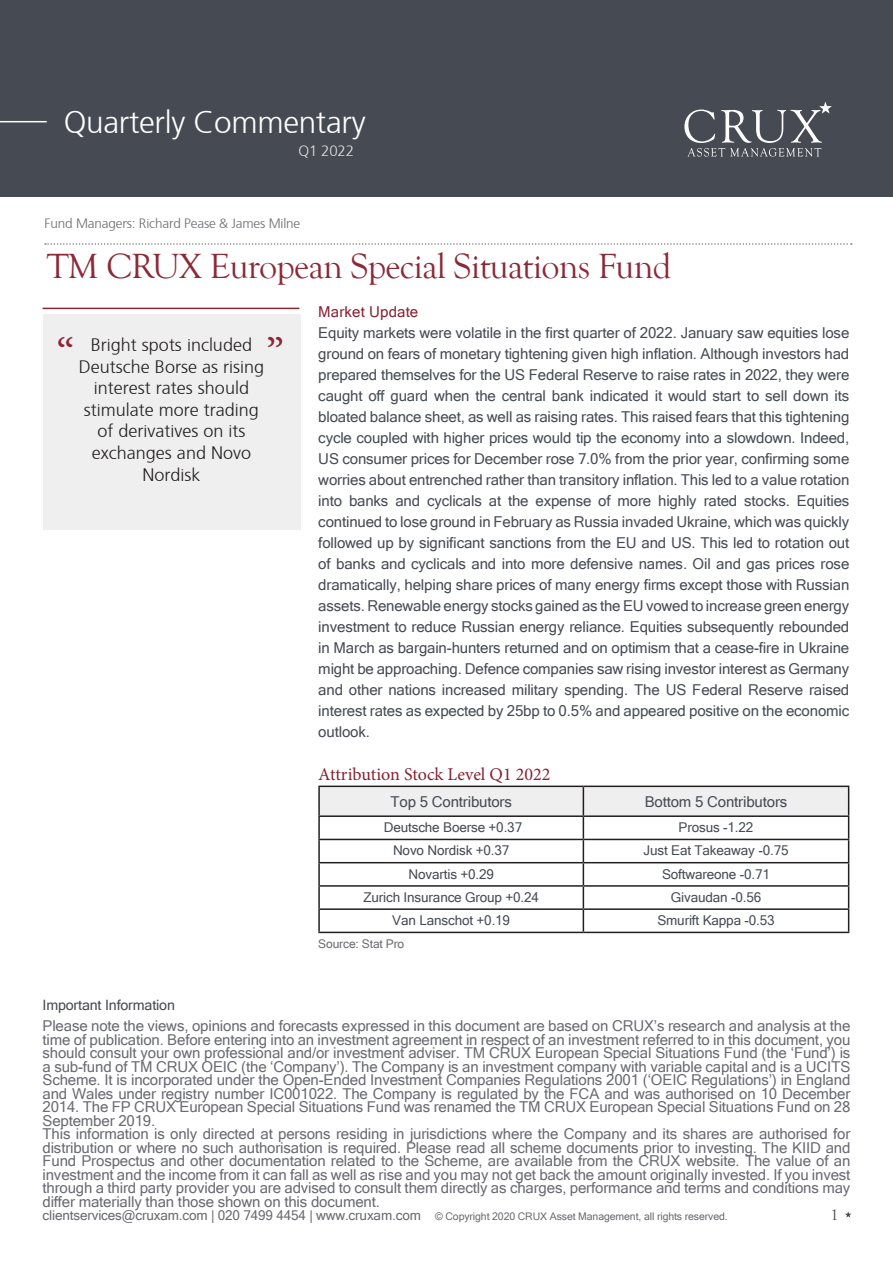
<style>
.page{position:relative;width:893px;height:1263px;background:#fff}
.page>*{position:absolute;margin:0;border:0;box-sizing:border-box;transform-origin:0 0}
.t1{font:45px "Minion Pro";color:#8b2937}
.t2{font:36px "Goudy Old Style T";letter-spacing:-.02em;color:#8b2937}
.t3{font:300 31.5px "Frutiger";letter-spacing:-.01em;color:#fff}
.t4{font:300 18px/21.6px "Frutiger";color:#231f20;text-align:center}
.t5{font:18px "Minion Pro";color:#862232}
.t6{font:16.05px "Goudy Old Style T";color:#464b53}
.t7{font:15px/21px "Microsoft Sans Serif";letter-spacing:-.01em;color:#464b55;text-align:justify}
.t8{font:15px/13.5px "Microsoft Sans Serif";letter-spacing:-.01em;color:#6a6b73}
.t9{font:15px "Microsoft Sans Serif";letter-spacing:.01em;color:#862232}
.t10{font:300 15px "Frutiger";letter-spacing:-.01em;color:#e4e2e3}
.t11{font:14.25px "Microsoft Sans Serif";letter-spacing:-.01em;color:#464b53}
.t12{font:13.5px "Microsoft Sans Serif";letter-spacing:-.01em;color:#464b55}
.t13{font:13.5px "Microsoft Sans Serif";letter-spacing:-.01em;color:#6a6a71}
.t14{font:300 13.5px "Frutiger";letter-spacing:-.01em;color:#6a6a71}
.t15{font:12px "Microsoft Sans Serif";letter-spacing:-.01em;color:#6a6a71}
.t16{font:10.5px "Microsoft Sans Serif";letter-spacing:-.01em;color:#6a6a71}
</style>
<div class="page">
<svg style="left:845px;top:1211px;width:6px;height:7px"></svg>
<div style="left:0;top:0;width:893px;height:197px;background:#464b53"></div>
<hr style="left:0;top:121px;width:47px;height:1px;background:#fff">
<svg style="left:684px;top:102px;width:148px;height:55px"></svg>
<svg style="left:45px;top:243px;width:807px;height:2px"></svg>
<div style="left:43px;top:315px;width:257px;height:215px;background:#efeff0"></div>
<hr style="left:43px;top:308px;width:256px;height:1px;background:#8b2937">
<hr style="left:318px;top:785px;width:265px;height:2px;background:#231f20">
<hr style="left:318px;top:787px;width:2px;height:28px;background:#231f20">
<hr style="left:583px;top:785px;width:266px;height:2px;background:#231f20">
<hr style="left:318px;top:815px;width:265px;height:2px;background:#231f20">
<hr style="left:318px;top:817px;width:2px;height:22px;background:#231f20">
<hr style="left:318px;top:839px;width:265px;height:1px;background:#231f20">
<hr style="left:318px;top:840px;width:2px;height:22px;background:#231f20">
<hr style="left:318px;top:862px;width:265px;height:1px;background:#231f20">
<hr style="left:318px;top:863px;width:2px;height:22px;background:#231f20">
<hr style="left:318px;top:885px;width:265px;height:2px;background:#231f20">
<hr style="left:318px;top:887px;width:2px;height:21px;background:#231f20">
<hr style="left:318px;top:908px;width:265px;height:2px;background:#231f20">
<hr style="left:318px;top:910px;width:2px;height:22px;background:#231f20">
<svg style="left:319px;top:786px;width:530px;height:146px"></svg>
<hr style="left:318px;top:932px;width:265px;height:1px;background:#231f20">
<hr style="left:583px;top:932px;width:266px;height:1px;background:#231f20">
<h3 class="t3" style="left:64px;top:100px;width:303px">Quarterly Commentary</h3>
<p class="t10" style="left:298px;top:140px;width:57px">Q1 2022</p>
<p class="t14" style="left:45px;top:214px;width:257px">Fund Managers: Richard Pease &amp; James Milne</p>
<p class="t2" style="left:47px;top:246px;width:626px">TM CRUX European Special Situations Fund</p>
<p class="t1" style="left:56px;top:325px;width:19px">“</p>
<p class="t1" style="left:284px;top:359px;width:19px;rotate:-180deg">“</p>
<p class="t4" style="left:79px;top:333px;width:187px">Bright spots included<br>Deutsche Borse as rising interest rates should stimulate more trading of derivatives on its exchanges and Novo<br>Nordisk</p>
<p class="t9" style="left:318px;top:302px;width:101px">Market Update</p>
<p class="t7" style="left:318px;top:322px;width:532px">Equity markets were volatile in the first quarter of 2022. January saw equities lose ground on fears of monetary tightening given high inflation. Although investors had prepared themselves for the US Federal Reserve to raise rates in 2022, they were caught off guard when the central bank indicated it would start to sell down its bloated balance sheet, as well as raising rates. This raised fears that this tightening cycle coupled with higher prices would tip the economy into a slowdown. Indeed, US consumer prices for December rose 7.0% from the prior year, confirming some worries about entrenched rather than transitory inflation. This led to a value rotation into banks and cyclicals at the expense of more highly rated stocks. Equities continued to lose ground in February as Russia invaded Ukraine, which was quickly followed up by significant sanctions from the EU and US. This led to rotation out of banks and cyclicals and into more defensive names. Oil and gas prices rose dramatically, helping share prices of many energy firms except those with Russian assets. Renewable energy stocks gained as the EU vowed to increase green energy investment to reduce Russian energy reliance. Equities subsequently rebounded in March as bargain-hunters returned and on optimism that a cease-fire in Ukraine might be approaching. Defence companies saw rising investor interest as Germany and other nations increased military spending. The US Federal Reserve raised interest rates as expected by 25bp to 0.5% and appeared positive on the economic outlook.</p>
<p class="t5" style="left:318px;top:762px;width:233px">Attribution Stock Level Q1 2022</p>
<p class="t7" style="left:390px;top:791px;width:123px">Top 5 Contributors</p>
<p class="t7" style="left:645px;top:791px;width:144px">Bottom 5 Contributors</p>
<p class="t12" style="left:384px;top:818px;width:140px">Deutsche Boerse +0.37</p>
<p class="t12" style="left:679px;top:818px;width:76px">Prosus -1.22</p>
<p class="t12" style="left:393px;top:842px;width:118px">Novo Nordisk +0.37</p>
<p class="t12" style="left:643px;top:842px;width:147px">Just Eat Takeaway -0.75</p>
<p class="t12" style="left:408px;top:865px;width:87px">Novartis +0.29</p>
<p class="t12" style="left:662px;top:865px;width:109px">Softwareone -0.71</p>
<p class="t12" style="left:363px;top:888px;width:177px">Zurich Insurance Group +0.24</p>
<p class="t12" style="left:671px;top:888px;width:92px">Givaudan -0.56</p>
<p class="t12" style="left:392px;top:911px;width:119px">Van Lanschot +0.19</p>
<p class="t12" style="left:657px;top:911px;width:119px">Smurift Kappa -0.53</p>
<p class="t15" style="left:318px;top:936px;width:87px">Source: Stat Pro</p>
<p class="t11" style="left:43px;top:996px;width:134px">Important Information</p>
<p class="t8" style="left:43px;top:1019px;width:809px">Please note the views, opinions and forecasts expressed in this document are based on CRUX’s research and analysis at the time of publication. Before entering into an investment agreement in respect of an investment referred to in this document, you should consult your own professional and/or investment adviser. TM CRUX European Special Situations Fund (the ‘Fund’) is a sub-fund of TM CRUX OEIC (the ‘Company’). The Company is an investment company with variable capital and is a UCITS Scheme. It is incorporated under the Open-Ended Investment Companies Regulations 2001 (‘OEIC Regulations’) in England and Wales under registry number IC001022. The Company is regulated by the FCA and was authorised on 10 December 2014. The FP CRUX European Special Situations Fund was renamed the TM CRUX European Special Situations Fund on 28<br>September 2019.<br>This information is only directed at persons residing in jurisdictions where the Company and its shares are authorised for distribution or where no such authorisation is required. Please read all scheme documents prior to investing. The KIID and Fund Prospectus and other documentation related to the Scheme, are available from the CRUX website. The value of an investment and the income from it can fall as well as rise and you may not get back the amount originally invested. If you invest through a third party provider you are advised to consult them directly as charges, performance and terms and conditions may differ materially than those shown on this document.</p>
<p class="t16" style="left:435px;top:1209px;width:294px">© Copyright 2020 CRUX Asset Management, all rights reserved.</p>
<p class="t13" style="left:43px;top:1206px;width:380px">clientservices@cruxam.com | 020 7499 4454 | www.cruxam.com</p>
<p class="t6" style="left:830px;top:1206px;width:9px">1</p>
</div>
